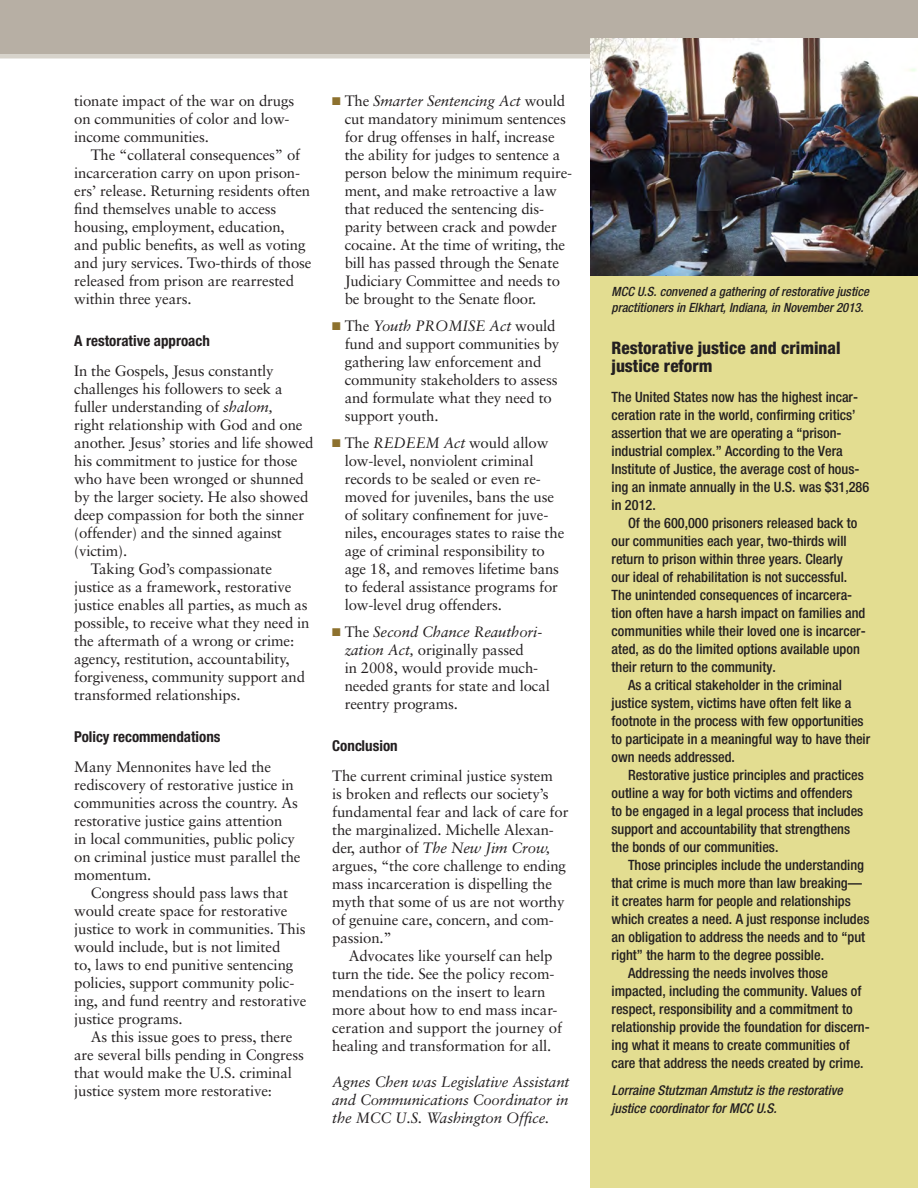
<style>
.page{position:relative;width:918px;height:1188px;background:#fff}
.page>*{position:absolute;margin:0;border:0;box-sizing:border-box;transform-origin:0 0}
.sbh{font:800 condensed 17.25px/18px "Helvetica Neue";color:#231f20}
.ft{font:15px/18px "Sabon";letter-spacing:-.01em;color:#231f20}
.ft-2{font:italic 15px/18px "Sabon";letter-spacing:-.01em;color:#231f20;text-align:justify}
.t1{font:700 condensed 15px "Helvetica Neue";color:#231f20}
.sbt{font:500 condensed 14.25px/18px "Helvetica Neue";color:#231f20}
.sbft{font:500 condensed 14.25px/18px "Helvetica Neue";color:#231f20}
.sbaubio{font:italic 500 condensed 13.5px/18px "Helvetica Neue";color:#231f20}
.cap{font:italic 500 condensed 12.75px/15.8px "Helvetica Neue";color:#231f20}
.s1{font-style:italic}
.s2{color:#8d712e}
</style>
<div class="page">
<div style="left:0;top:0;width:918px;height:54px;background:#b7afa4"></div>
<hr style="left:0;top:54px;width:918px;height:4px;background:#d7d3cb">
<div style="left:591px;top:223px;width:327px;height:965px;background:#e3dd91"></div>
<img style="left:591px;top:38px;width:327px;height:238px">
<p class="ft" style="left:74px;top:92px;width:222px">tionate impact of the war on drugs on communities of color and low&shy;income communities.</p>
<p class="ft" style="left:74px;top:146px;width:239px;text-indent:16px">The “collateral consequences” of incarceration carry on upon prison&shy;ers’ release. Returning residents often find themselves unable to access housing, employment, education, and public benefits, as well as voting and jury services. Two-thirds of those released from prison are rearrested within three years.</p>
<p class="t1" style="left:74px;top:332px;width:137px">A restorative approach</p>
<p class="ft" style="left:74px;top:362px;width:241px">In the Gospels, Jesus constantly challenges his followers to seek a fuller understanding of <span class="s1">shalom,<br></span>right relationship with God and one another. Jesus’ stories and life showed his commitment to justice for those who have been wronged or shunned by the larger society. He also showed deep compassion for both the sinner (offender) and the sinned against (victim).</p>
<p class="ft" style="left:74px;top:560px;width:237px;text-indent:16px">Taking God’s compassionate justice as a framework, restorative justice enables all parties, as much as possible, to receive what they need in the aftermath of a wrong or crime: agency, restitution, accountability, forgiveness, community support and transformed relationships.</p>
<p class="t1" style="left:74px;top:728px;width:148px">Policy recommendations</p>
<p class="ft" style="left:74px;top:758px;width:228px">Many Mennonites have led the rediscovery of restorative justice in communities across the country. As restorative justice gains attention<br>in local communities, public policy on criminal justice must parallel the momentum.</p>
<p class="ft" style="left:74px;top:884px;width:234px;text-indent:16px">Congress should pass laws that would create space for restorative justice to work in communities. This would include, but is not limited<br>to, laws to end punitive sentencing policies, support community polic&shy;ing, and fund reentry and restorative justice programs.</p>
<p class="ft" style="left:74px;top:1028px;width:231px;text-indent:16px">As this issue goes to press, there are several bills pending in Congress that would make the U.S. criminal justice system more restorative:</p>
<p class="ft" style="left:345px;top:92px;width:229px;text-indent:-12px"><span class="s2">■</span> The <span class="s1">Smarter Sentencing Act</span> would cut mandatory minimum sentences for drug offenses in half, increase the ability for judges to sentence a person below the minimum require&shy;ment, and make retroactive a law that reduced the sentencing dis&shy;parity between crack and powder cocaine. At the time of writing, the bill has passed through the Senate Judiciary Committee and needs to be brought to the Senate floor.</p>
<p class="ft" style="left:345px;top:317px;width:216px;text-indent:-12px"><span class="s2">■</span> The <span class="s1">Youth PROMISE Act</span> would fund and support communities by gathering law enforcement and community stakeholders to assess and formulate what they need to support youth.</p>
<p class="ft" style="left:345px;top:434px;width:221px;text-indent:-12px"><span class="s2">■</span> The <span class="s1">REDEEM Act</span> would allow low-level, nonviolent criminal records to be sealed or even re&shy;moved for juveniles, bans the use of solitary confinement for juve&shy;niles, encourages states to raise the age of criminal responsibility to age 18, and removes lifetime bans to federal assistance programs for low-level drug offenders.</p>
<p class="ft" style="left:345px;top:623px;width:207px;text-indent:-12px"><span class="s2">■</span> The <span class="s1">Second Chance Reauthori&shy;zation Act,</span> originally passed<br>in 2008, would provide much&shy;needed grants for state and local reentry programs.</p>
<p class="t1" style="left:332px;top:737px;width:67px">Conclusion</p>
<p class="ft" style="left:332px;top:767px;width:238px">The current criminal justice system<br>is broken and reflects our society’s fundamental fear and lack of care for the marginalized. Michelle Alexan&shy;der, author of <span class="s1">The New Jim Crow, </span>argues, “the core challenge to ending mass incarceration is dispelling the myth that some of us are not worthy of genuine care, concern, and com&shy;passion.”</p>
<p class="ft" style="left:332px;top:947px;width:231px;text-indent:16px">Advocates like yourself can help turn the tide. See the policy recom&shy;mendations on the insert to learn more about how to end mass incar&shy;ceration and support the journey of healing and transformation for all.</p>
<p class="ft-2" style="left:332px;top:1073px;width:239px">Agnes Chen was Legislative Assistant and Communications Coordinator in the MCC U.S. Washington Office.</p>
<p class="cap" style="left:612px;top:283px;width:259px">MCC U.S. convened a gathering of restorative justice practitioners in Elkhart, Indiana, in November 2013.</p>
<p class="sbh" style="left:612px;top:338px;width:231px">Restorative justice and criminal justice reform</p>
<p class="sbft" style="left:612px;top:388px;width:259px">The United States now has the highest incar&shy;ceration rate in the world, confirming critics’ assertion that we are operating a “prison&shy;industrial complex.” According to the Vera Institute of Justice, the average cost of hous&shy;ing an inmate annually in the U.S. was $31,286 in 2012.</p>
<p class="sbt" style="left:612px;top:514px;width:256px;text-indent:17px">Of the 600,000 prisoners released back to our communities each year, two-thirds will return to prison within three years. Clearly<br>our ideal of rehabilitation is not successful.<br>The unintended consequences of incarcera&shy;tion often have a harsh impact on families and communities while their loved one is incarcer&shy;ated, as do the limited options available upon their return to the community.</p>
<p class="sbt" style="left:612px;top:676px;width:260px;text-indent:17px">As a critical stakeholder in the criminal justice system, victims have often felt like a footnote in the process with few opportunities to participate in a meaningful way to have their own needs addressed.</p>
<p class="sbt" style="left:612px;top:766px;width:254px;text-indent:17px">Restorative justice principles and practices outline a way for both victims and offenders to be engaged in a legal process that includes support and accountability that strengthens the bonds of our communities.</p>
<p class="sbt" style="left:612px;top:856px;width:259px;text-indent:17px">Those principles include the understanding that crime is much more than law breaking— it creates harm for people and relationships which creates a need. A just response includes an obligation to address the needs and to “put right” the harm to the degree possible.</p>
<p class="sbt" style="left:612px;top:964px;width:260px;text-indent:17px">Addressing the needs involves those impacted, including the community. Values of respect, responsibility and a commitment to relationship provide the foundation for discern&shy;ing what it means to create communities of care that address the needs created by crime.</p>
<p class="sbaubio" style="left:612px;top:1081px;width:233px">Lorraine Stutzman Amstutz is the restorative justice coordinator for MCC U.S.</p>
</div>
